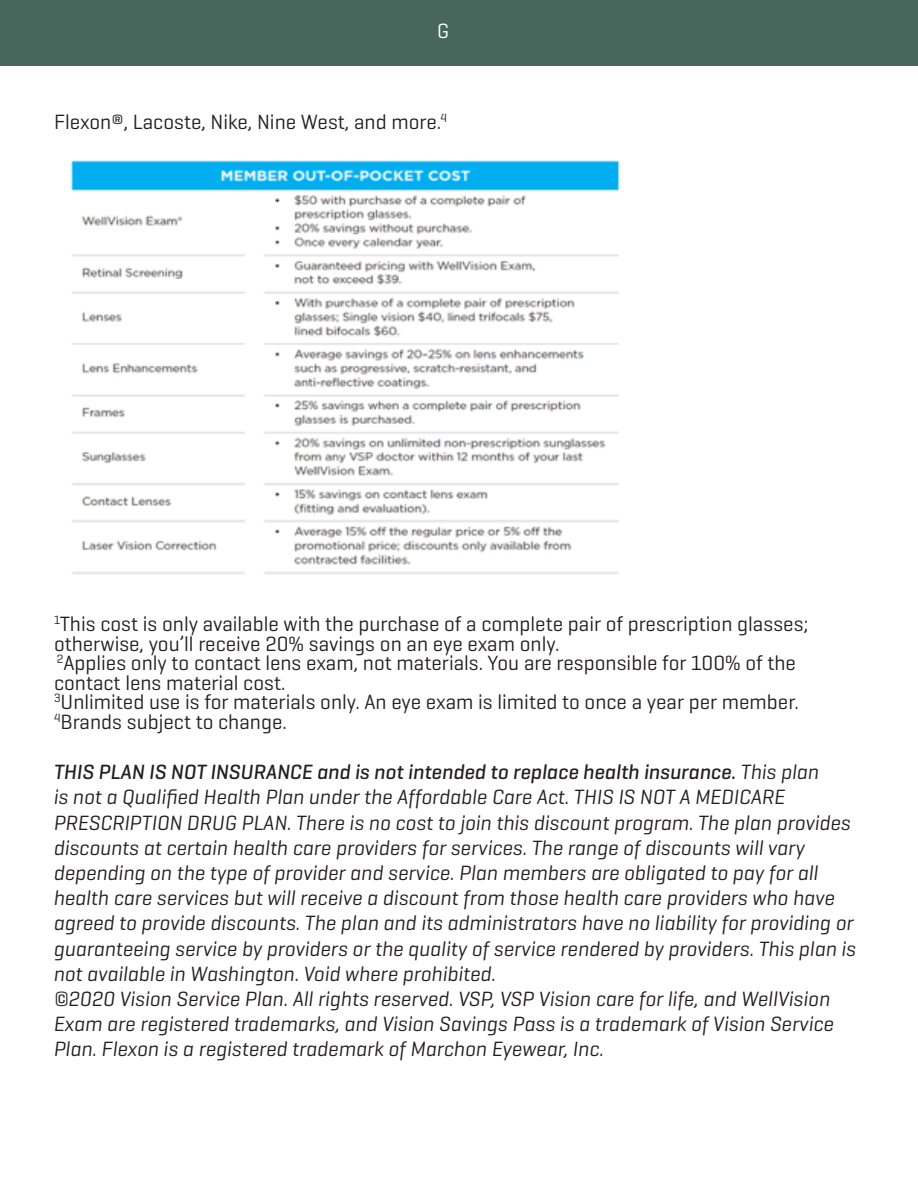
<style>
.page{position:relative;width:918px;height:1188px;background:#fff}
.page>*{position:absolute;margin:0;border:0;box-sizing:border-box;transform-origin:0 0}
.t1{font:italic 21px/25.2px "Geogrotesque";color:#231f20}
.t2{font:21px/19.5px "Geogrotesque";color:#231f20}
.t3{font:21px "Geogrotesque";color:#fff}
.s1{font-weight:500}
</style>
<div class="page">
<div style="left:0;top:0;width:918px;height:65px;background:#48665c"></div>
<img style="left:70px;top:160px;width:550px;height:414px">
<p class="t3" style="left:437px;top:18px;width:14px">G</p>
<p class="t2" style="left:54px;top:112px;width:394px">Flexon®, Lacoste, Nike, Nine West, and more.<sup>4</sup></p>
<p class="t2" style="left:54px;top:614px;width:756px"><sup>1</sup>This cost is only available with the purchase of a complete pair of prescription glasses; otherwise, you’ll receive 20% savings on an eye exam only.<br><sup>2</sup>Applies only to contact lens exam, not materials. You are responsible for 100% of the contact lens material cost.<br><sup>3</sup>Unlimited use is for materials only. An eye exam is limited to once a year per member.<br><sup>4</sup>Brands subject to change.</p>
<p class="t1" style="left:54px;top:759px;width:804px"><span class="s1">THIS PLAN IS NOT INSURANCE and is not intended to replace health insurance.</span> This plan<br>is not a Qualified Health Plan under the Affordable Care Act. THIS IS NOT A MEDICARE PRESCRIPTION DRUG PLAN. There is no cost to join this discount program. The plan provides discounts at certain health care providers for services. The range of discounts will vary depending on the type of provider and service. Plan members are obligated to pay for all health care services but will receive a discount from those health care providers who have agreed to provide discounts. The plan and its administrators have no liability for providing or guaranteeing service by providers or the quality of service rendered by providers. This plan is not available in Washington. Void where prohibited.</p>
<p class="t1" style="left:54px;top:986px;width:782px">©2020 Vision Service Plan. All rights reserved. VSP, VSP Vision care for life, and WellVision<br>Exam are registered trademarks, and Vision Savings Pass is a trademark of Vision Service<br>Plan. Flexon is a registered trademark of Marchon Eyewear, Inc.</p>
</div>
